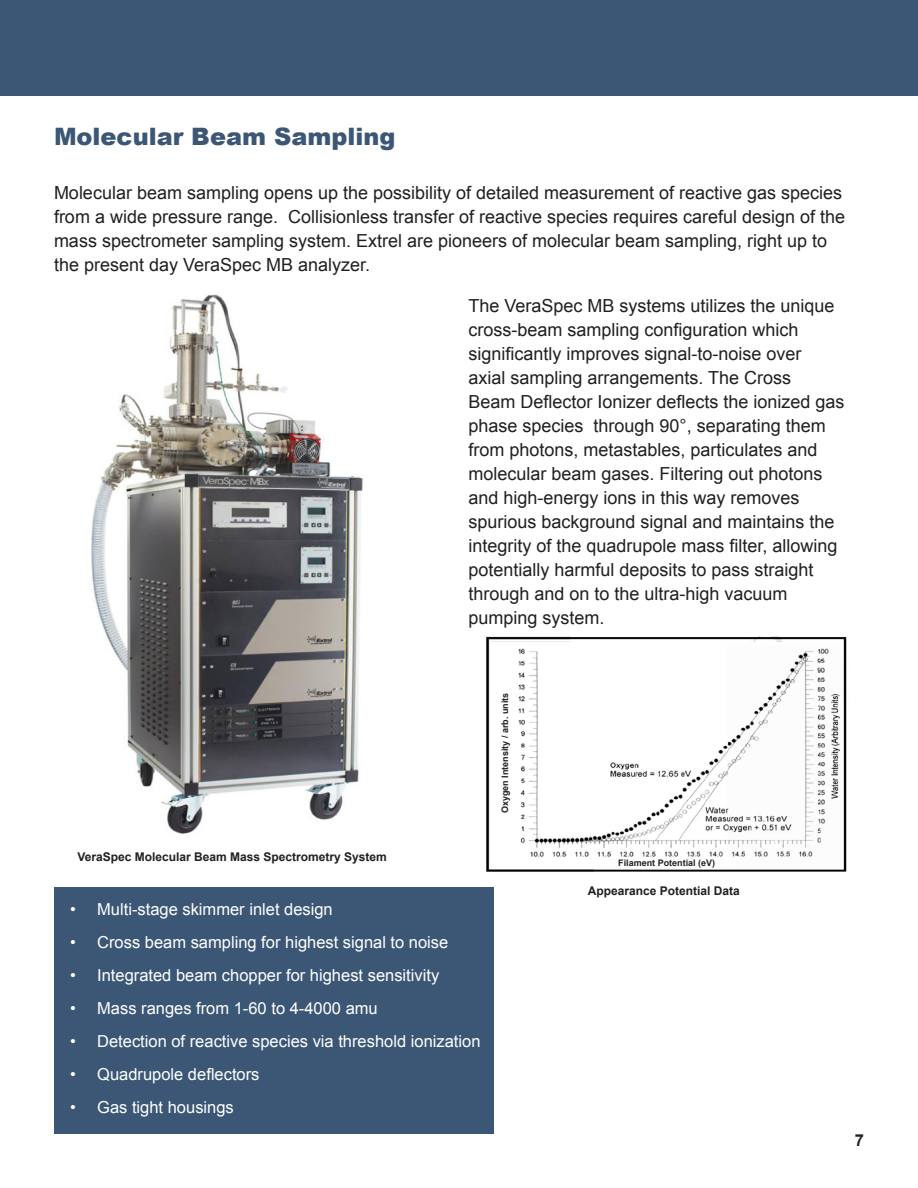
<style>
.page{position:relative;width:918px;height:1188px;background:#fff}
.page>*{position:absolute;margin:0;border:0;box-sizing:border-box;transform-origin:0 0}
.t1{font:900 24px "Arial";color:#3c5775}
.t2{font:18px/24px "Arial";color:#231f20}
.t3{font:16.5px "Arial";color:#fff}
.t4{font:700 16.5px "Arial";color:#231f20}
.t5{font:700 12px "Arial";color:#231f20}
.t6{font:700 9px "Arial";color:#231f20}
</style>
<div class="page">
<div style="left:0;top:0;width:918px;height:95px;background:#3c5775"></div>
<div style="left:54px;top:887px;width:439px;height:247px;background:#3c5775"></div>
<img style="left:486px;top:637px;width:361px;height:235px">
<img style="left:91px;top:294px;width:272px;height:540px">
<div style="left:494px;top:683px;width:21px;height:133px;background:#fff"></div>
<div style="left:624px;top:858px;width:111px;height:9px;background:#fff"></div>
<p class="t1" style="left:54px;top:119px;width:343px">Molecular Beam Sampling</p>
<p class="t2" style="left:54px;top:181px;width:793px">Molecular beam sampling opens up the possibility of detailed measurement of reactive gas species from a wide pressure range. Collisionless transfer of reactive species requires careful design of the mass spectrometer sampling system. Extrel are pioneers of molecular beam sampling, right up to the present day VeraSpec MB analyzer.</p>
<p class="t2" style="left:468px;top:294px;width:378px">The VeraSpec MB systems utilizes the unique cross-beam sampling configuration which significantly improves signal-to-noise over<br>axial sampling arrangements. The Cross<br>Beam Deflector Ionizer deflects the ionized gas phase species through 90°, separating them from photons, metastables, particulates and molecular beam gases. Filtering out photons and high-energy ions in this way removes spurious background signal and maintains the integrity of the quadrupole mass filter, allowing potentially harmful deposits to pass straight through and on to the ultra-high vacuum pumping system.</p>
<p class="t5" style="left:77px;top:848px;width:311px">VeraSpec Molecular Beam Mass Spectrometry System</p>
<p class="t3" style="left:70px;top:898px;width:264px">• Multi-stage skimmer inlet design</p>
<p class="t3" style="left:70px;top:931px;width:380px">• Cross beam sampling for highest signal to noise</p>
<p class="t3" style="left:70px;top:964px;width:371px">• Integrated beam chopper for highest sensitivity</p>
<p class="t3" style="left:70px;top:997px;width:309px">• Mass ranges from 1-60 to 4-4000 amu</p>
<p class="t3" style="left:70px;top:1030px;width:412px">• Detection of reactive species via threshold ionization</p>
<p class="t3" style="left:70px;top:1063px;width:191px">• Quadrupole deflectors</p>
<p class="t3" style="left:70px;top:1096px;width:165px">• Gas tight housings</p>
<p class="t6" style="left:499px;top:813px;width:122px;rotate:-90deg">Oxygen Intensity / arb. units</p>
<p class="t6" style="left:618px;top:857px;width:99px">Filament Potential (eV)</p>
<p class="t5" style="left:588px;top:883px;width:154px">Appearance Potential Data</p>
<p class="t4" style="left:855px;top:1129px;width:11px">7</p>
</div>
